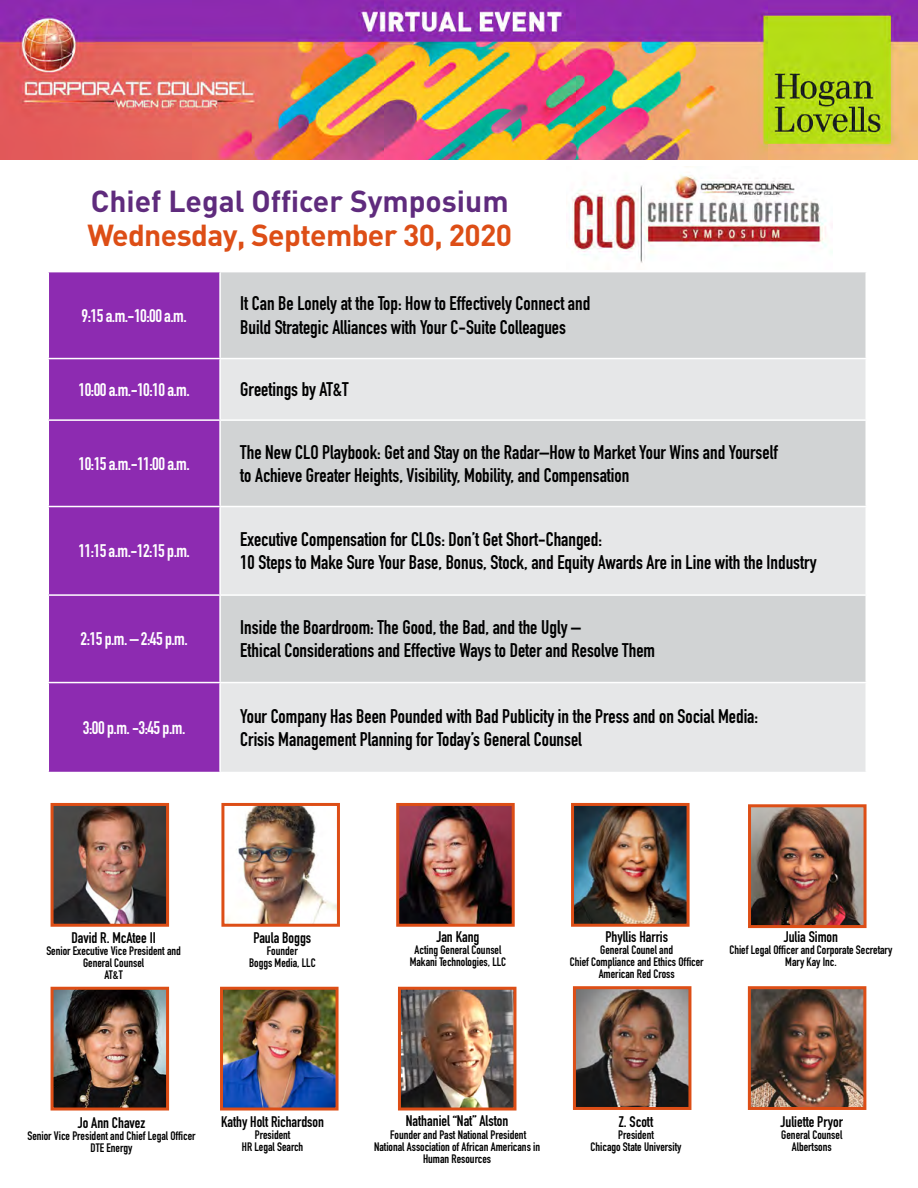
<style>
.page{position:relative;width:918px;height:1188px;background:#fff}
.page>*{position:absolute;margin:0;border:0;box-sizing:border-box;transform-origin:0 0}
.t1{font:700 30px "DIN";color:#5f2b7d}
.t2{font:700 30px "DIN";letter-spacing:-.02em;color:#dd4e16}
.t3{font:700 19.5px/23.4px "DIN Condensed";color:#000}
.t4{font:700 18px "DIN Condensed";letter-spacing:-.03em;color:#fff}
.t5{font:700 15.15px "DIN Condensed";color:#000}
.t6{font:700 12.15px/12px "DIN Condensed";color:#000;text-align:center}
</style>
<div class="page">
<div style="left:49px;top:272px;width:170px;height:500px;background:#8d2bb1"></div>
<div style="left:221px;top:272px;width:645px;height:86px;background:#d1d3d4"></div>
<svg style="left:221px;top:359px;width:645px;height:413px;background:#dddedf"></svg>
<hr style="left:48px;top:358px;width:172px;height:1px;background:#fff">
<hr style="left:48px;top:419px;width:172px;height:2px;background:#fff">
<hr style="left:220px;top:419px;width:647px;height:2px;background:#fff">
<hr style="left:48px;top:506px;width:172px;height:1px;background:#fff">
<hr style="left:220px;top:506px;width:647px;height:1px;background:#fff">
<hr style="left:48px;top:594px;width:172px;height:2px;background:#fff">
<hr style="left:220px;top:594px;width:647px;height:2px;background:#fff">
<hr style="left:48px;top:682px;width:172px;height:1px;background:#fff">
<hr style="left:220px;top:682px;width:647px;height:1px;background:#fff">
<img style="left:55px;top:807px;width:110px;height:116px">
<div style="left:51px;top:803px;width:118px;height:124px;border:3px solid #dd4e16"></div>
<img style="left:572px;top:175px;width:260px;height:88px">
<img style="left:226px;top:807px;width:110px;height:116px">
<div style="left:221px;top:803px;width:119px;height:124px;border:3px solid #dd4e16"></div>
<img style="left:400px;top:807px;width:111px;height:116px">
<div style="left:396px;top:803px;width:119px;height:124px;border:3px solid #dd4e16"></div>
<img style="left:575px;top:807px;width:111px;height:116px">
<div style="left:571px;top:803px;width:119px;height:124px;border:3px solid #dd4e16"></div>
<img style="left:752px;top:808px;width:111px;height:116px">
<div style="left:748px;top:804px;width:119px;height:124px;border:3px solid #dd4e16"></div>
<img style="left:55px;top:991px;width:110px;height:116px">
<div style="left:51px;top:987px;width:118px;height:124px;border:3px solid #dd4e16"></div>
<img style="left:224px;top:991px;width:111px;height:116px">
<div style="left:220px;top:987px;width:119px;height:124px;border:3px solid #dd4e16"></div>
<img style="left:402px;top:991px;width:110px;height:116px">
<div style="left:398px;top:987px;width:118px;height:124px;border:3px solid #dd4e16"></div>
<img style="left:577px;top:990px;width:110px;height:116px">
<div style="left:573px;top:986px;width:118px;height:124px;border:3px solid #dd4e16"></div>
<img style="left:752px;top:990px;width:110px;height:116px">
<div style="left:748px;top:986px;width:118px;height:124px;border:3px solid #dd4e16"></div>
<img style="left:0;top:0;width:918px;height:160px">
<h1 class="t1" style="left:91px;top:181px;width:419px">Chief Legal Officer Symposium</h1>
<h1 class="t2" style="left:87px;top:216px;width:426px">Wednesday, September 30, 2020</h1>
<p class="t4" style="left:82px;top:303px;width:107px">9:15 a.m.-10:00 a.m.</p>
<p class="t3" style="left:240px;top:292px;width:352px">It Can Be Lonely at the Top: How to Effectively Connect and<br>Build Strategic Alliances with Your C-Suite Colleagues</p>
<p class="t4" style="left:79px;top:377px;width:113px">10:00 a.m.-10:10 a.m.</p>
<p class="t3" style="left:240px;top:378px;width:110px">Greetings by AT&amp;T</p>
<p class="t4" style="left:79px;top:451px;width:113px">10:15 a.m.-11:00 a.m.</p>
<p class="t4" style="left:78px;top:539px;width:113px">11:15 a.m.-12:15 p.m.</p>
<p class="t4" style="left:81px;top:627px;width:109px">2:15 p.m. – 2:45 p.m.</p>
<p class="t4" style="left:83px;top:716px;width:104px">3:00 p.m. -3:45 p.m.</p>
<p class="t3" style="left:240px;top:440px;width:539px">The New CLO Playbook: Get and Stay on the Radar–How to Market Your Wins and Yourself to Achieve Greater Heights, Visibility, Mobility, and Compensation</p>
<p class="t3" style="left:240px;top:527px;width:578px">Executive Compensation for CLOs: Don’t Get Short-Changed:<br>10 Steps to Make Sure Your Base, Bonus, Stock, and Equity Awards Are in Line with the Industry</p>
<p class="t3" style="left:240px;top:615px;width:416px">Inside the Boardroom: The Good, the Bad, and the Ugly –<br>Ethical Considerations and Effective Ways to Deter and Resolve Them</p>
<p class="t3" style="left:240px;top:704px;width:519px">Your Company Has Been Pounded with Bad Publicity in the Press and on Social Media:<br>Crisis Management Planning for Today’s General Counsel</p>
<p class="t5" style="left:71px;top:927px;width:86px">David R. McAtee II</p>
<p class="t6" style="left:46px;top:945px;width:136px">Senior Executive Vice President and<br>General Counsel<br>AT&amp;T</p>
<p class="t5" style="left:253px;top:927px;width:59px">Paula Boggs</p>
<p class="t6" style="left:249px;top:944px;width:68px">Founder<br>Boggs Media, LLC</p>
<p class="t5" style="left:436px;top:927px;width:45px">Jan Kang</p>
<p class="t6" style="left:410px;top:944px;width:98px">Acting General Counsel<br>Makani Technologies, LLC</p>
<p class="t5" style="left:605px;top:927px;width:64px">Phyllis Harris</p>
<p class="t6" style="left:570px;top:944px;width:135px">General Counel and<br>Chief Compliance and Ethics Officer<br>American Red Cross</p>
<p class="t5" style="left:784px;top:927px;width:56px">Julia Simon</p>
<p class="t6" style="left:729px;top:944px;width:165px">Chief Legal Officer and Corporate Secretary<br>Mary Kay Inc.</p>
<p class="t5" style="left:78px;top:1112px;width:69px">Jo Ann Chavez</p>
<p class="t6" style="left:27px;top:1130px;width:170px">Senior Vice President and Chief Legal Officer<br>DTE Energy</p>
<p class="t5" style="left:221px;top:1112px;width:105px">Kathy Holt Richardson</p>
<p class="t6" style="left:242px;top:1129px;width:63px">President<br>HR Legal Search</p>
<p class="t5" style="left:406px;top:1110px;width:104px">Nathaniel “Nat” Alston</p>
<p class="t6" style="left:374px;top:1129px;width:168px">Founder and Past National President<br>National Association of African Americans in<br>Human Resources</p>
<p class="t5" style="left:619px;top:1111px;width:36px">Z. Scott</p>
<p class="t6" style="left:591px;top:1128px;width:92px">President<br>Chicago State University</p>
<p class="t5" style="left:781px;top:1111px;width:64px">Juliette Pryor</p>
<p class="t6" style="left:781px;top:1128px;width:62px">General Counsel<br>Albertsons</p>
</div>
